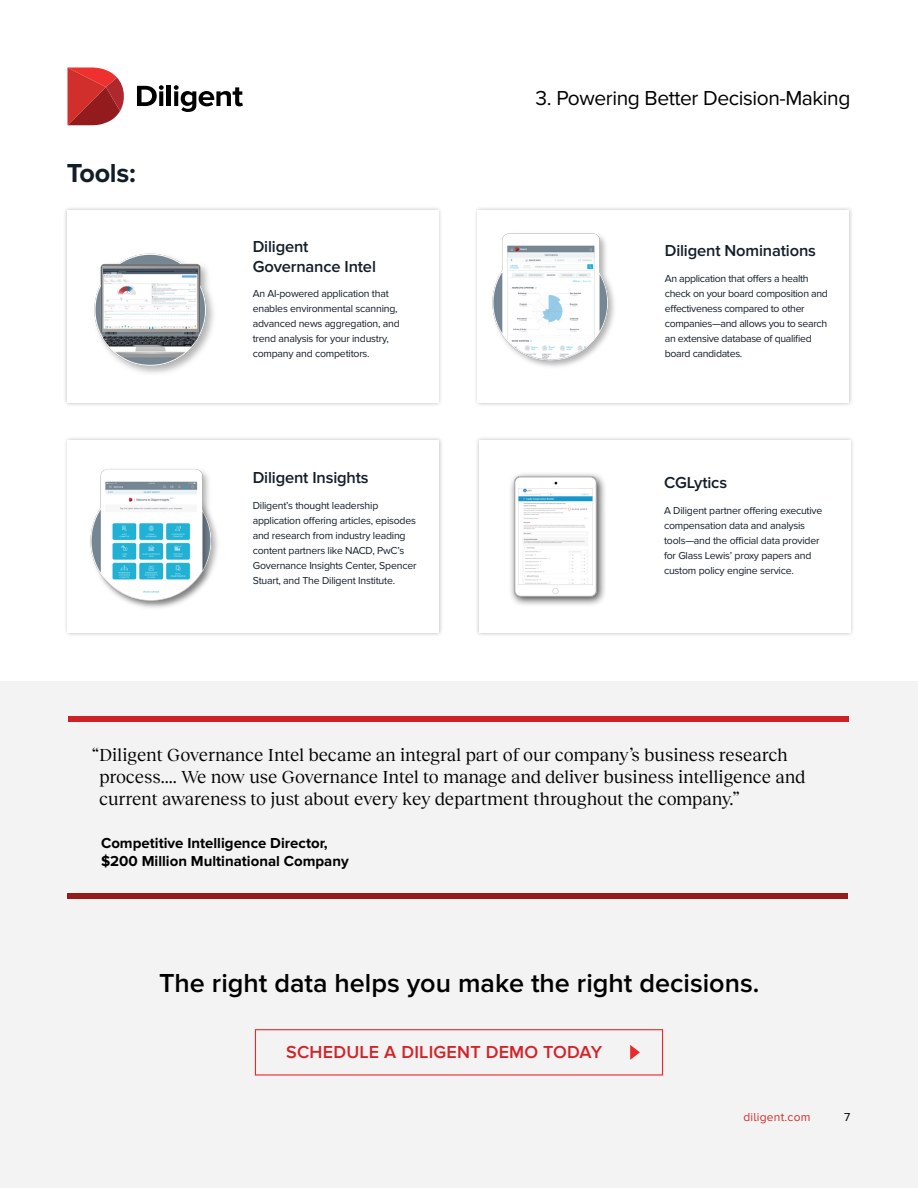
<style>
.page{position:relative;width:918px;height:1188px;background:#fff}
.page>*{position:absolute;margin:0;border:0;box-sizing:border-box;transform-origin:0 0}
.t1{font:600 27px "Proxima Nova";color:#000}
.t2{font:700 27px "Proxima Nova";letter-spacing:-.01em;color:#131d28}
.t3{font:21px "Proxima Nova";letter-spacing:-.02em;color:#000}
.t4{font:18px/21.6px "Opine";letter-spacing:-.005em;color:#000}
.t5{font:600 18px "Proxima Nova";letter-spacing:.01em;color:#d2232a}
.t6{font:600 16.5px/19.8px "Proxima Nova";letter-spacing:-.01em;color:#131d28}
.t7{font:700 15px/18px "Proxima Nova";color:#000}
.t8{font:12px "Proxima Nova A";letter-spacing:.02em;color:#d02f2b}
.t9{font:12px "Proxima Nova A";color:#000}
.t10{font:10.5px/15px "Proxima Nova";letter-spacing:-.02em;color:#131d28}
</style>
<div class="page">
<div style="left:0;top:682px;width:918px;height:506px;background:#f3f3f3"></div>
<svg style="left:137px;top:85px;width:27px;height:21px"></svg>
<hr style="left:167px;top:86px;width:4px;height:20px;background:#000">
<svg style="left:174px;top:85px;width:69px;height:27px"></svg>
<svg style="left:68px;top:68px;width:56px;height:57px"></svg>
<div style="left:62px;top:206px;width:381px;height:202px;background:#000;opacity:.5"></div>
<div style="left:67px;top:211px;width:371px;height:192px;background:#fff"></div>
<img style="left:94px;top:253px;width:120px;height:120px">
<div style="left:63px;top:436px;width:381px;height:201px;background:#000;opacity:.5"></div>
<div style="left:68px;top:440px;width:371px;height:193px;background:#fff"></div>
<img style="left:90px;top:469px;width:128px;height:139px">
<div style="left:474px;top:436px;width:381px;height:201px;background:#000;opacity:.5"></div>
<div style="left:479px;top:440px;width:371px;height:193px;background:#fff"></div>
<div style="left:509px;top:471px;width:98px;height:136px;background:#000;opacity:.75"></div>
<img style="left:514px;top:477px;width:83px;height:120px">
<div style="left:473px;top:206px;width:381px;height:202px;background:#000;opacity:.5"></div>
<div style="left:478px;top:211px;width:371px;height:192px;background:#fff"></div>
<img style="left:492px;top:233px;width:123px;height:134px">
<div style="left:69px;top:717px;width:780px;height:5px;background:#ce2127"></div>
<div style="left:68px;top:894px;width:780px;height:5px;background:#941a1c"></div>
<div style="left:255px;top:1029px;width:408px;height:47px;border:1px solid #ec2829"></div>
<svg style="left:630px;top:1045px;width:10px;height:15px"></svg>
<h1 class="t2" style="left:67px;top:157px;width:71px">Tools:</h1>
<h3 class="t6" style="left:253px;top:237px;width:125px">Diligent<br>Governance Intel</h3>
<p class="t10" style="left:253px;top:286px;width:149px">An AI-powered application that enables environmental scanning, advanced news aggregation, and trend analysis for your industry, company and competitors.</p>
<h3 class="t6" style="left:253px;top:468px;width:118px">Diligent Insights</h3>
<p class="t10" style="left:253px;top:498px;width:165px">Diligent’s thought leadership application offering articles, episodes and research from industry leading content partners like NACD, PwC’s Governance Insights Center, Spencer Stuart, and The Diligent Institute.</p>
<h2 class="t3" style="left:536px;top:86px;width:316px">3. Powering Better Decision-Making</h2>
<h3 class="t6" style="left:665px;top:241px;width:153px">Diligent Nominations</h3>
<p class="t10" style="left:665px;top:271px;width:165px">An application that offers a health check on your board composition and effectiveness compared to other companies—and allows you to search an extensive database of qualified board candidates.</p>
<h3 class="t6" style="left:664px;top:473px;width:65px">CGLytics</h3>
<p class="t10" style="left:664px;top:503px;width:160px">A Diligent partner offering executive compensation data and analysis tools—and the official data provider for Glass Lewis’ proxy papers and custom policy engine service.</p>
<p class="t4" style="left:99px;top:743px;width:708px;text-indent:-7px">“Diligent Governance Intel became an integral part of our company’s business research process.... We now use Governance Intel to manage and deliver business intelligence and current awareness to just about every key department throughout the company.”</p>
<h3 class="t7" style="left:101px;top:835px;width:249px">Competitive Intelligence Director, $200 Million Multinational Company</h3>
<h1 class="t1" style="left:159px;top:967px;width:602px">The right data helps you make the right decisions.</h1>
<h3 class="t5" style="left:286px;top:1042px;width:317px">SCHEDULE A DILIGENT DEMO TODAY</h3>
<p class="t8" style="left:743px;top:1110px;width:69px">diligent.com</p>
<p class="t9" style="left:844px;top:1110px;width:8px">7</p>
</div>
